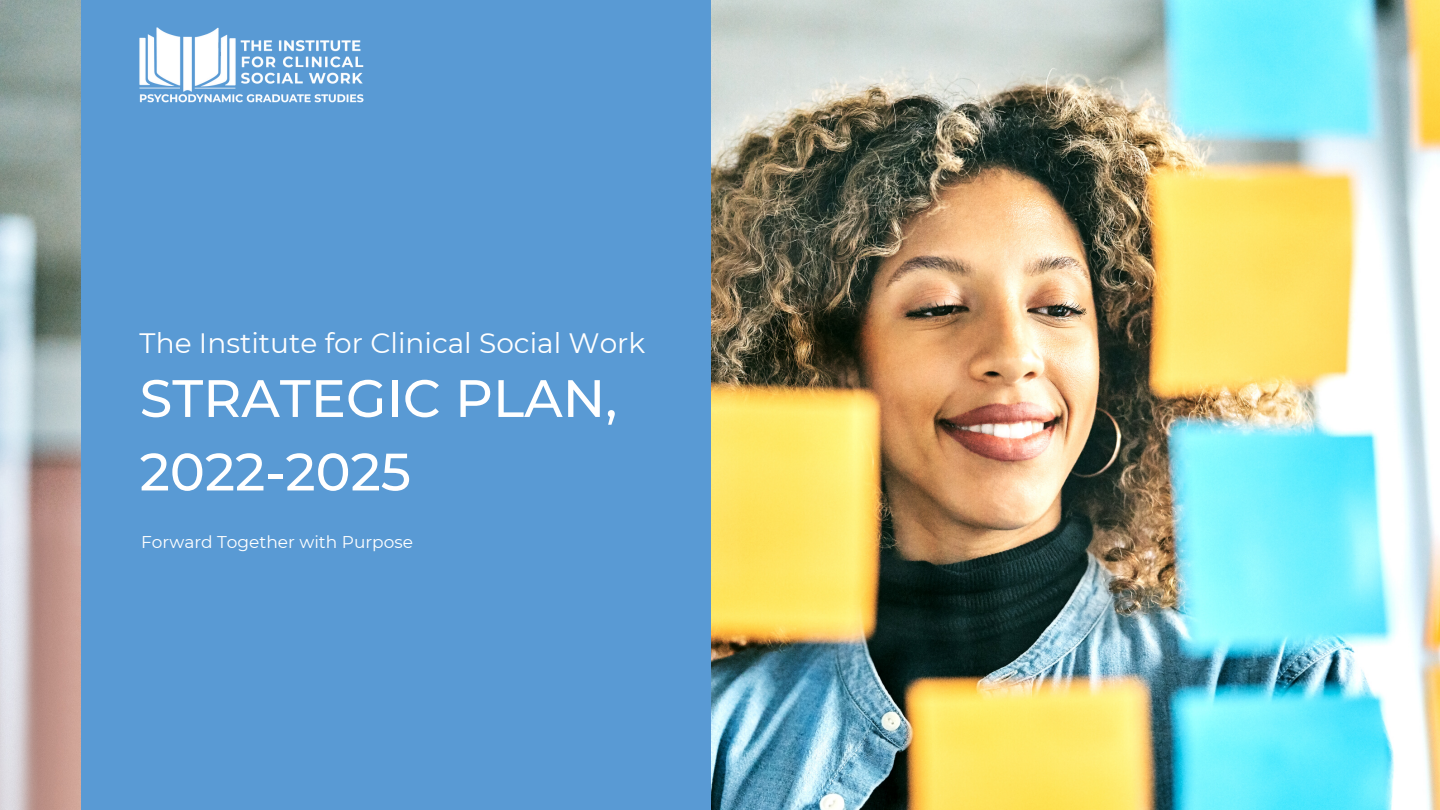
<style>
.page{position:relative;width:1440px;height:810px;background:#fff}
.page>*{position:absolute;margin:0;border:0;box-sizing:border-box;transform-origin:0 0}
.t1{font:500 52.6px/73.5px "Montserrat";color:#fff}
.t2{font:28px "Montserrat";color:#fff}
.t3{font:17px "Montserrat";color:#fff}
</style>
<div class="page">
<img style="left:710px;top:0;width:730px;height:810px">
<img style="left:0;top:0;width:81px;height:810px">
<div style="left:81px;top:0;width:629px;height:810px;background:#599ad4"></div>
<img style="left:140px;top:27px;width:224px;height:76px">
<p class="t2" style="left:140px;top:326px;width:507px">The Institute for Clinical Social Work</p>
<h1 class="t1" style="left:140px;top:361px;width:479px">STRATEGIC PLAN,<br>2022-2025</h1>
<p class="t3" style="left:141px;top:531px;width:273px">Forward Together with Purpose</p>
</div>
